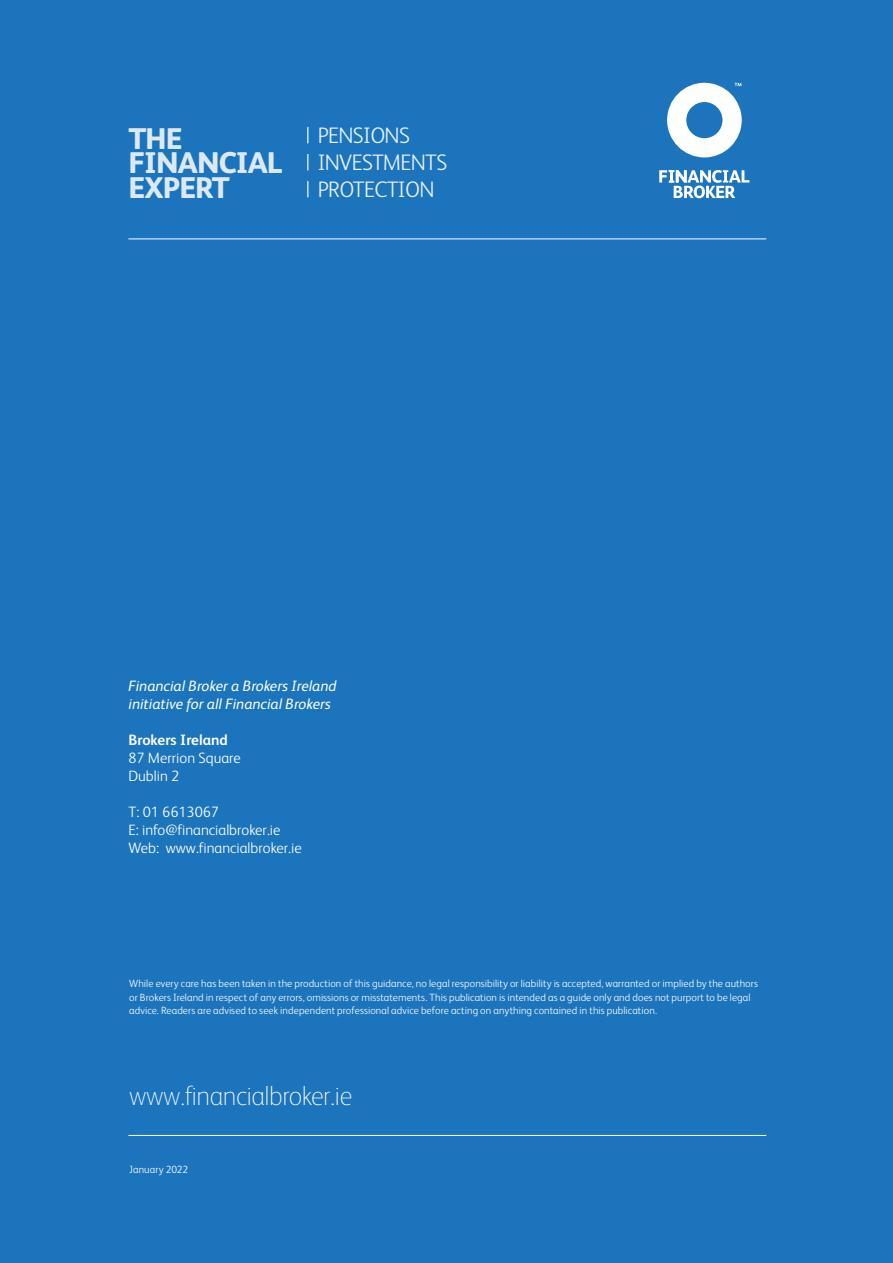
<style>
.page{position:relative;width:893px;height:1263px;background:#fff}
.page>*{position:absolute;margin:0;border:0;box-sizing:border-box;transform-origin:0 0}
.t1{font:800 30px/24.5px "FS Albert";letter-spacing:-.03em;color:#fff}
.t2{font:100 27px "FS Albert";letter-spacing:-.02em;color:#fff}
.t3{font:300 22.5px/27px "FS Albert";letter-spacing:-.03em;color:#fff}
.t4{font:300 15px "FS Albert";color:#fff}
.t5{font:italic 15px/18px "FS Albert";color:#fff}
.t6{font:700 15px "FS Albert";color:#fff}
.t7{font:300 10.5px/13.5px "FS Albert";letter-spacing:.01em;color:#fff}
</style>
<div class="page">
<div style="left:1px;top:0;width:892px;height:1263px;background:#1c75bc"></div>
<hr style="left:128px;top:1135px;width:638px;height:1px;background:#fff">
<hr style="left:128px;top:239px;width:638px;height:1px;background:#fff">
<svg style="left:667px;top:83px;width:75px;height:74px"></svg>
<svg style="left:659px;top:170px;width:90px;height:28px"></svg>
<h1 class="t1" style="left:128px;top:126px;width:156px">THE<br>FINANCIAL<br>EXPERT</h1>
<h3 class="t3" style="left:306px;top:122px;width:143px">| PENSIONS<br>| INVESTMENTS | PROTECTION</h3>
<p class="t5" style="left:128px;top:677px;width:210px">Financial Broker a Brokers Ireland initiative for all Financial Brokers</p>
<p class="t6" style="left:128px;top:731px;width:101px">Brokers Ireland</p>
<p class="t4" style="left:128px;top:749px;width:114px">87 Merrion Square</p>
<p class="t4" style="left:128px;top:767px;width:52px">Dublin 2</p>
<p class="t4" style="left:128px;top:803px;width:92px">T: 01 6613067</p>
<p class="t4" style="left:128px;top:821px;width:154px">E: info@financialbroker.ie</p>
<p class="t4" style="left:128px;top:839px;width:175px">Web: www.financialbroker.ie</p>
<p class="t7" style="left:129px;top:977px;width:630px">While every care has been taken in the production of this guidance, no legal responsibility or liability is accepted, warranted or implied by the authors or Brokers Ireland in respect of any errors, omissions or misstatements. This publication is intended as a guide only and does not purport to be legal advice. Readers are advised to seek independent professional advice before acting on anything contained in this publication.</p>
<p class="t2" style="left:129px;top:1081px;width:225px">www.financialbroker.ie</p>
<p class="t7" style="left:129px;top:1163px;width:60px">January 2022</p>
</div>
